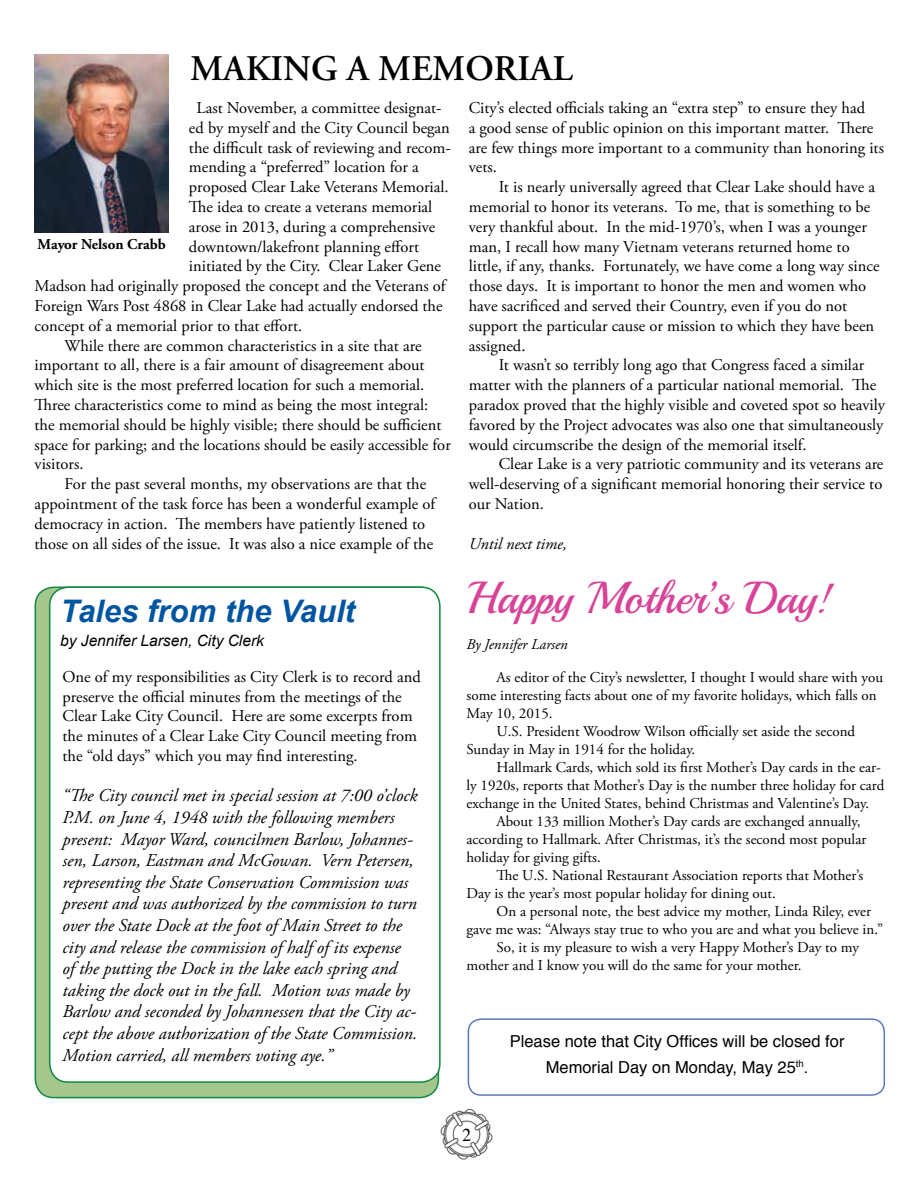
<style>
.page{position:relative;width:918px;height:1188px;background:#fff}
.page>*{position:absolute;margin:0;border:0;box-sizing:border-box;transform-origin:0 0}
.t1{font:45px "Playball";color:#d84398}
.t2{font:600 36px "Adobe Garamond Pro";color:#000}
.t3{font:italic 700 31.05px "Arial";color:#0055a1}
.t4{font:italic 18px/21.6px "Adobe Garamond Pro";color:#000}
.t5{font:18px "Times";color:#000}
.t6{font:16.5px/19.8px "Adobe Garamond Pro";color:#000}
.t7{font:16.5px/25.5px "Helvetica";color:#000;text-align:center}
.t8{font:italic 16.5px "Adobe Garamond Pro";color:#000}
.t9{font:italic 15.6px "Arial";color:#000}
.t10{font:15px "Adobe Garamond Pro";color:#000}
.t11{font:700 15px "Adobe Garamond Pro";color:#000}
.t12{font:italic 15px "Adobe Garamond Pro";color:#000}
</style>
<div class="page">
<img style="left:440px;top:1108px;width:53px;height:52px">
<div style="left:35px;top:587px;width:403px;height:511px;background:#a5c68c;border-radius:19px"></div>
<div style="left:50px;top:587px;width:390px;height:495px;background:#fff;border-radius:19px"></div>
<div style="left:49px;top:586px;width:392px;height:497px;border:2px solid #148c45;border-radius:19px"></div>
<img style="left:35px;top:54px;width:134px;height:179px">
<div style="left:468px;top:1018px;width:417px;height:78px;border:2px solid #5979b8;border-radius:13px"></div>
<h2 class="t2" style="left:190px;top:48px;width:384px">MAKING A MEMORIAL</h2>
<p class="t6" style="left:197px;top:98px;width:247px">Last November, a committee designat-</p>
<p class="t6" style="left:189px;top:118px;width:262px">ed by myself and the City Council began</p>
<p class="t6" style="left:189px;top:138px;width:263px">the difficult task of reviewing and recom-</p>
<p class="t6" style="left:189px;top:158px;width:231px">mending a “preferred” location for a</p>
<p class="t6" style="left:189px;top:178px;width:261px">proposed Clear Lake Veterans Memorial.</p>
<p class="t6" style="left:189px;top:197px;width:245px">The idea to create a veterans memorial</p>
<p class="t6" style="left:189px;top:217px;width:248px">arose in 2013, during a comprehensive</p>
<p class="t6" style="left:189px;top:237px;width:232px">downtown/lakefront planning effort</p>
<p class="t6" style="left:189px;top:257px;width:254px">initiated by the City. Clear Laker Gene</p>
<p class="t6" style="left:35px;top:277px;width:413px">Madson had originally proposed the concept and the Veterans of</p>
<p class="t6" style="left:35px;top:296px;width:410px">Foreign Wars Post 4868 in Clear Lake had actually endorsed the</p>
<p class="t6" style="left:35px;top:316px;width:269px">concept of a memorial prior to that effort.</p>
<p class="t6" style="left:65px;top:336px;width:358px">While there are common characteristics in a site that are</p>
<p class="t6" style="left:35px;top:356px;width:392px">important to all, there is a fair amount of disagreement about</p>
<p class="t6" style="left:35px;top:376px;width:391px">which site is the most preferred location for such a memorial.</p>
<p class="t6" style="left:35px;top:395px;width:395px">Three characteristics come to mind as being the most integral:</p>
<p class="t6" style="left:35px;top:415px;width:408px">the memorial should be highly visible; there should be sufficient</p>
<p class="t6" style="left:35px;top:435px;width:418px">space for parking; and the locations should be easily accessible for</p>
<p class="t6" style="left:35px;top:455px;width:50px">visitors.</p>
<p class="t6" style="left:65px;top:475px;width:363px">For the past several months, my observations are that the</p>
<p class="t6" style="left:35px;top:494px;width:402px">appointment of the task force has been a wonderful example of</p>
<p class="t6" style="left:35px;top:514px;width:392px">democracy in action. The members have patiently listened to</p>
<p class="t6" style="left:35px;top:534px;width:400px">those on all sides of the issue. It was also a nice example of the</p>
<p class="t11" style="left:38px;top:236px;width:130px">Mayor Nelson Crabb</p>
<h3 class="t3" style="left:60px;top:591px;width:296px">Tales from the Vault</h3>
<p class="t9" style="left:60px;top:630px;width:205px">by Jennifer Larsen, City Clerk</p>
<p class="t6" style="left:63px;top:667px;width:360px">One of my responsibilities as City Clerk is to record and preserve the official minutes from the meetings of the Clear Lake City Council. Here are some excerpts from the minutes of a Clear Lake City Council meeting from the “old days” which you may find interesting.</p>
<p class="t4" style="left:63px;top:785px;width:356px">“The City council met in special session at 7:00 o’clock P.M. on June 4, 1948 with the following members present: Mayor Ward, councilmen Barlow, Johannes&shy;sen, Larson, Eastman and McGowan. Vern Petersen, representing the State Conservation Commission was present and was authorized by the commission to turn over the State Dock at the foot of Main Street to the city and release the commission of half of its expense<br>of the putting the Dock in the lake each spring and taking the dock out in the fall. Motion was made by Barlow and seconded by Johannessen that the City ac&shy;cept the above authorization of the State Commission.<br>Motion carried, all members voting aye.”</p>
<p class="t6" style="left:469px;top:98px;width:417px">City’s elected officials taking an “extra step” to ensure they had<br>a good sense of public opinion on this important matter. There are few things more important to a community than honoring its vets.</p>
<p class="t6" style="left:469px;top:178px;width:412px;text-indent:30px">It is nearly universally agreed that Clear Lake should have a memorial to honor its veterans. To me, that is something to be very thankful about. In the mid-1970’s, when I was a younger man, I recall how many Vietnam veterans returned home to little, if any, thanks. Fortunately, we have come a long way since those days. It is important to honor the men and women who have sacrificed and served their Country, even if you do not support the particular cause or mission to which they have been assigned.</p>
<p class="t6" style="left:469px;top:356px;width:418px;text-indent:30px">It wasn’t so terribly long ago that Congress faced a similar matter with the planners of a particular national memorial. The paradox proved that the highly visible and coveted spot so heavily favored by the Project advocates was also one that simultaneously would circumscribe the design of the memorial itself.</p>
<p class="t6" style="left:469px;top:455px;width:416px;text-align:justify;text-indent:30px">Clear Lake is a very patriotic community and its veterans are well-deserving of a significant memorial honoring their service to our Nation.</p>
<p class="t8" style="left:469px;top:533px;width:100px">Until next time,</p>
<h1 class="t1" style="left:467px;top:570px;width:367px">Happy Mother’s Day!</h1>
<p class="t12" style="left:467px;top:636px;width:103px">By Jennifer Larsen</p>
<p class="t10" style="left:497px;top:669px;width:388px">As editor of the City’s newsletter, I thought I would share with you</p>
<p class="t10" style="left:467px;top:687px;width:412px">some interesting facts about one of my favorite holidays, which falls on</p>
<p class="t10" style="left:467px;top:705px;width:88px">May 10, 2015.</p>
<p class="t10" style="left:497px;top:723px;width:360px">U.S. President Woodrow Wilson officially set aside the second</p>
<p class="t10" style="left:467px;top:741px;width:230px">Sunday in May in 1914 for the holiday.</p>
<p class="t10" style="left:497px;top:759px;width:386px">Hallmark Cards, which sold its first Mother’s Day cards in the ear-</p>
<p class="t10" style="left:467px;top:777px;width:419px">ly 1920s, reports that Mother’s Day is the number three holiday for card</p>
<p class="t10" style="left:467px;top:795px;width:404px">exchange in the United States, behind Christmas and Valentine’s Day.</p>
<p class="t10" style="left:497px;top:813px;width:366px">About 133 million Mother’s Day cards are exchanged annually,</p>
<p class="t10" style="left:467px;top:831px;width:401px">according to Hallmark. After Christmas, it’s the second most popular</p>
<p class="t10" style="left:467px;top:849px;width:136px">holiday for giving gifts.</p>
<p class="t10" style="left:497px;top:867px;width:368px">The U.S. National Restaurant Association reports that Mother’s</p>
<p class="t10" style="left:467px;top:885px;width:311px">Day is the year’s most popular holiday for dining out.</p>
<p class="t10" style="left:497px;top:903px;width:376px">On a personal note, the best advice my mother, Linda Riley, ever</p>
<p class="t10" style="left:467px;top:921px;width:418px">gave me was: “Always stay true to who you are and what you believe in.”</p>
<p class="t10" style="left:497px;top:939px;width:364px">So, it is my pleasure to wish a very Happy Mother’s Day to my</p>
<p class="t10" style="left:467px;top:957px;width:337px">mother and I know you will do the same for your mother.</p>
<p class="t7" style="left:510px;top:1029px;width:336px">Please note that City Offices will be closed for<br>Memorial Day on Monday, May 25<sup>th</sup>.</p>
<p class="t5" style="left:462px;top:1119px;width:10px">2</p>
</div>
